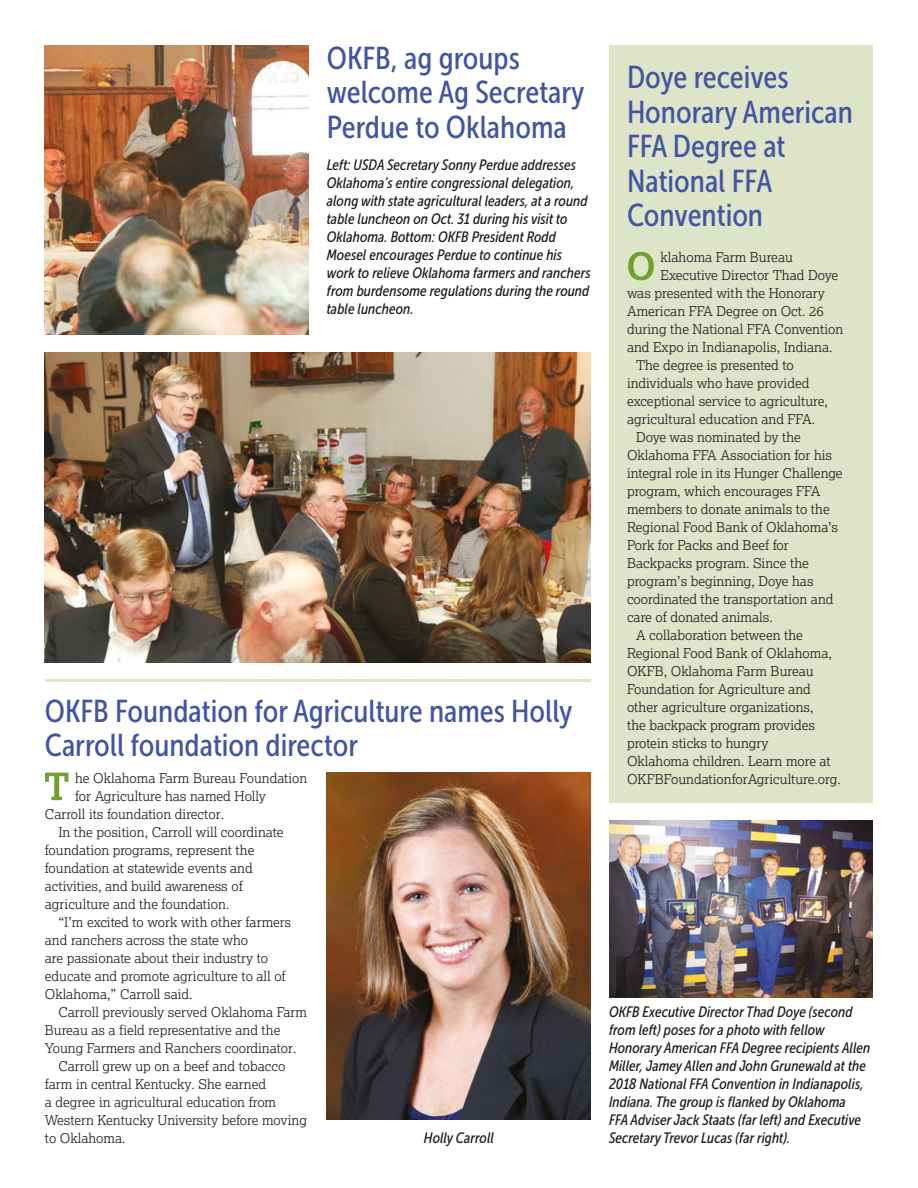
<style>
.page{position:relative;width:918px;height:1188px;background:#fff}
.page>*{position:absolute;margin:0;border:0;box-sizing:border-box;transform-origin:0 0}
.t1{font:31.5px/34.5px "Museo Sans Cond 500";color:#4155a1}
.t2{font:italic 15px/18px "Museo Sans Cond 500";color:#1d1d1b}
.t3{font:300 13.5px "Lexia";color:#1d1d1b}
</style>
<div class="page">
<img style="left:327px;top:773px;width:264px;height:346px">
<svg style="left:45px;top:773px;width:23px;height:27px"></svg>
<img style="left:45px;top:353px;width:546px;height:310px">
<div style="left:609px;top:45px;width:264px;height:758px;background:#dde4c8"></div>
<img style="left:45px;top:45px;width:264px;height:290px">
<hr style="left:45px;top:679px;width:546px;height:3px;background:#dde4c8">
<svg style="left:628px;top:252px;width:26px;height:28px"></svg>
<img style="left:609px;top:821px;width:264px;height:176px">
<h1 class="t1" style="left:327px;top:41px;width:259px">OKFB, ag groups welcome Ag Secretary<br>Perdue to Oklahoma</h1>
<p class="t2" style="left:327px;top:156px;width:265px">Left: USDA Secretary Sonny Perdue addresses Oklahoma’s entire congressional delegation, along with state agricultural leaders, at a round table luncheon on Oct. 31 during his visit to Oklahoma. Bottom: OKFB President Rodd Moesel encourages Perdue to continue his work to relieve Oklahoma farmers and ranchers from burdensome regulations during the round table luncheon.</p>
<h1 class="t1" style="left:45px;top:694px;width:529px">OKFB Foundation for Agriculture names Holly<br>Carroll foundation director</h1>
<p class="t3" style="left:75px;top:769px;width:234px">he Oklahoma Farm Bureau Foundation</p>
<p class="t3" style="left:75px;top:787px;width:192px">for Agriculture has named Holly</p>
<p class="t3" style="left:45px;top:805px;width:181px">Carroll its foundation director.</p>
<p class="t3" style="left:58px;top:823px;width:227px">In the position, Carroll will coordinate</p>
<p class="t3" style="left:45px;top:841px;width:211px">foundation programs, represent the</p>
<p class="t3" style="left:45px;top:859px;width:209px">foundation at statewide events and</p>
<p class="t3" style="left:45px;top:877px;width:199px">activities, and build awareness of</p>
<p class="t3" style="left:45px;top:895px;width:186px">agriculture and the foundation.</p>
<p class="t3" style="left:58px;top:913px;width:234px">“I’m excited to work with other farmers</p>
<p class="t3" style="left:45px;top:931px;width:205px">and ranchers across the state who</p>
<p class="t3" style="left:45px;top:949px;width:225px">are passionate about their industry to</p>
<p class="t3" style="left:45px;top:967px;width:242px">educate and promote agriculture to all of</p>
<p class="t3" style="left:45px;top:985px;width:149px">Oklahoma,” Carroll said.</p>
<p class="t3" style="left:58px;top:1003px;width:250px">Carroll previously served Oklahoma Farm</p>
<p class="t3" style="left:45px;top:1021px;width:237px">Bureau as a field representative and the</p>
<p class="t3" style="left:45px;top:1039px;width:253px">Young Farmers and Ranchers coordinator.</p>
<p class="t3" style="left:58px;top:1057px;width:228px">Carroll grew up on a beef and tobacco</p>
<p class="t3" style="left:45px;top:1075px;width:223px">farm in central Kentucky. She earned</p>
<p class="t3" style="left:45px;top:1093px;width:233px">a degree in agricultural education from</p>
<p class="t3" style="left:45px;top:1111px;width:264px">Western Kentucky University before moving</p>
<p class="t3" style="left:45px;top:1129px;width:82px">to Oklahoma.</p>
<p class="t2" style="left:424px;top:1129px;width:72px">Holly Carroll</p>
<h1 class="t1" style="left:627px;top:60px;width:228px">Doye receives<br>Honorary American<br>FFA Degree at<br>National FFA<br>Convention</h1>
<p class="t3" style="left:661px;top:249px;width:134px">klahoma Farm Bureau</p>
<p class="t3" style="left:661px;top:267px;width:179px">Executive Director Thad Doye</p>
<p class="t3" style="left:627px;top:285px;width:199px">was presented with the Honorary</p>
<p class="t3" style="left:627px;top:303px;width:198px">American FFA Degree on Oct. 26</p>
<p class="t3" style="left:627px;top:321px;width:218px">during the National FFA Convention</p>
<p class="t3" style="left:627px;top:339px;width:207px">and Expo in Indianapolis, Indiana.</p>
<p class="t3" style="left:636px;top:357px;width:159px">The degree is presented to</p>
<p class="t3" style="left:627px;top:375px;width:184px">individuals who have provided</p>
<p class="t3" style="left:627px;top:393px;width:202px">exceptional service to agriculture,</p>
<p class="t3" style="left:627px;top:411px;width:190px">agricultural education and FFA.</p>
<p class="t3" style="left:636px;top:429px;width:166px">Doye was nominated by the</p>
<p class="t3" style="left:627px;top:447px;width:207px">Oklahoma FFA Association for his</p>
<p class="t3" style="left:627px;top:465px;width:217px">integral role in its Hunger Challenge</p>
<p class="t3" style="left:627px;top:483px;width:195px">program, which encourages FFA</p>
<p class="t3" style="left:627px;top:501px;width:204px">members to donate animals to the</p>
<p class="t3" style="left:627px;top:519px;width:213px">Regional Food Bank of Oklahoma’s</p>
<p class="t3" style="left:627px;top:537px;width:163px">Pork for Packs and Beef for</p>
<p class="t3" style="left:627px;top:555px;width:183px">Backpacks program. Since the</p>
<p class="t3" style="left:627px;top:573px;width:188px">program’s beginning, Doye has</p>
<p class="t3" style="left:627px;top:591px;width:208px">coordinated the transportation and</p>
<p class="t3" style="left:627px;top:609px;width:147px">care of donated animals.</p>
<p class="t3" style="left:636px;top:627px;width:169px">A collaboration between the</p>
<p class="t3" style="left:627px;top:645px;width:206px">Regional Food Bank of Oklahoma,</p>
<p class="t3" style="left:627px;top:663px;width:188px">OKFB, Oklahoma Farm Bureau</p>
<p class="t3" style="left:627px;top:681px;width:185px">Foundation for Agriculture and</p>
<p class="t3" style="left:627px;top:699px;width:188px">other agriculture organizations,</p>
<p class="t3" style="left:627px;top:717px;width:190px">the backpack program provides</p>
<p class="t3" style="left:627px;top:735px;width:143px">protein sticks to hungry</p>
<p class="t3" style="left:627px;top:753px;width:205px">Oklahoma children. Learn more at</p>
<p class="t3" style="left:627px;top:771px;width:215px">OKFBFoundationforAgriculture.org.</p>
<p class="t2" style="left:609px;top:1003px;width:263px">OKFB Executive Director Thad Doye (second from left) poses for a photo with fellow Honorary American FFA Degree recipients Allen Miller, Jamey Allen and John Grunewald at the 2018 National FFA Convention in Indianapolis, Indiana. The group is flanked by Oklahoma<br>FFA Adviser Jack Staats (far left) and Executive Secretary Trevor Lucas (far right).</p>
</div>
